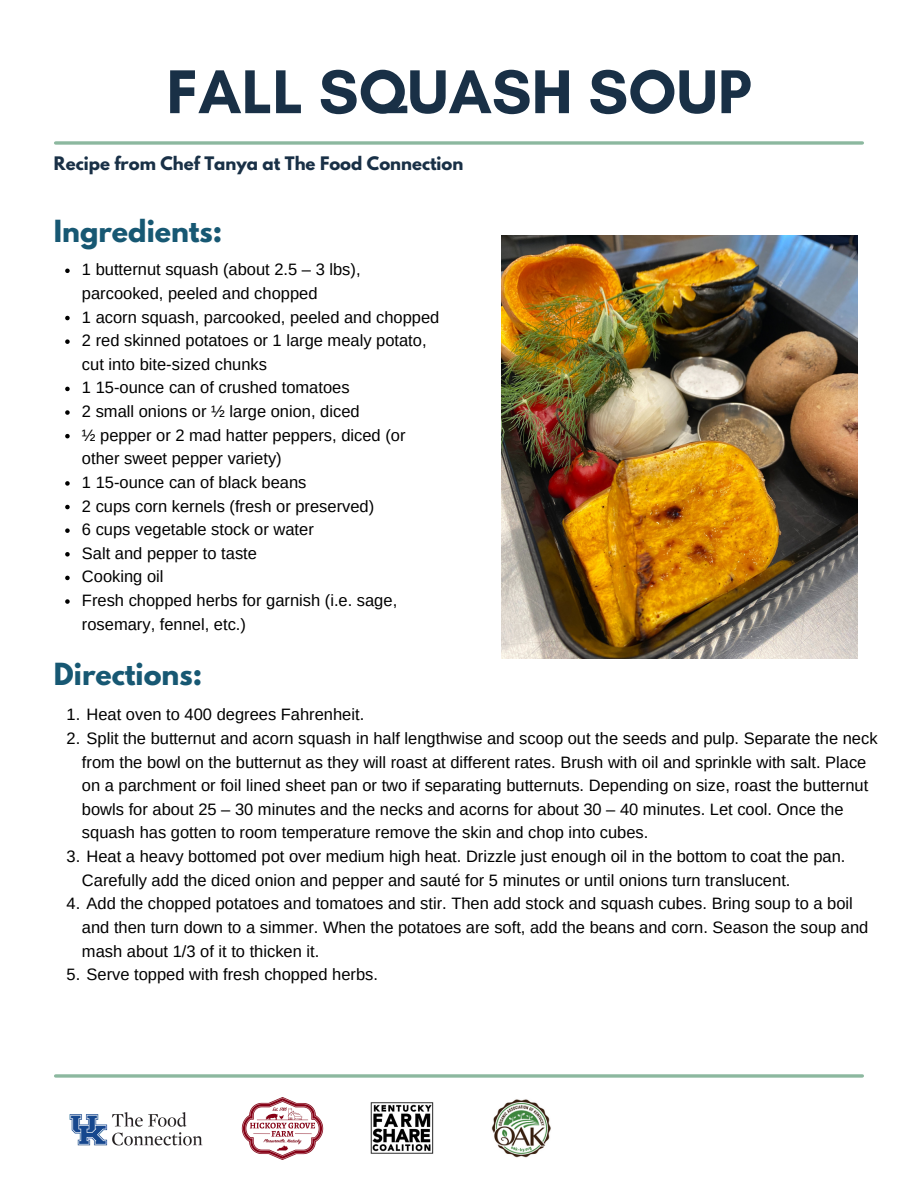
<style>
.page{position:relative;width:918px;height:1188px;background:#fff}
.page>*{position:absolute;margin:0;border:0;box-sizing:border-box;transform-origin:0 0}
.t1{font:700 63px "Glacial Indifference";color:#193046}
.t2{font:700 27px "League Spartan";color:#175873}
.t3{font:16.5px/23.7px "Arimo";color:#000}
.t4{font:700 16.5px "League Spartan";color:#193046}
</style>
<div class="page">
<svg style="left:56px;top:141px;width:806px;height:4px;background:#9dc2ad"></svg>
<svg style="left:56px;top:1074px;width:806px;height:4px;background:#9dc2ad"></svg>
<img style="left:370px;top:1102px;width:64px;height:52px">
<img style="left:491px;top:1099px;width:60px;height:59px">
<img style="left:241px;top:1097px;width:83px;height:63px">
<img style="left:69px;top:1112px;width:134px;height:34px">
<img style="left:502px;top:236px;width:355px;height:423px">
<svg style="left:65px;top:269px;width:5px;height:4px"></svg>
<svg style="left:65px;top:316px;width:5px;height:4px"></svg>
<svg style="left:65px;top:339px;width:5px;height:5px"></svg>
<svg style="left:65px;top:387px;width:5px;height:4px"></svg>
<svg style="left:65px;top:410px;width:5px;height:5px"></svg>
<svg style="left:65px;top:434px;width:5px;height:4px"></svg>
<svg style="left:65px;top:481px;width:5px;height:5px"></svg>
<svg style="left:65px;top:505px;width:5px;height:4px"></svg>
<svg style="left:65px;top:528px;width:5px;height:5px"></svg>
<svg style="left:65px;top:552px;width:5px;height:5px"></svg>
<svg style="left:65px;top:576px;width:5px;height:4px"></svg>
<svg style="left:65px;top:599px;width:5px;height:5px"></svg>
<p class="t1" style="left:166px;top:53px;width:587px">FALL SQUASH SOUP</p>
<p class="t4" style="left:54px;top:155px;width:411px">Recipe from Chef Tanya at The Food Connection</p>
<p class="t2" style="left:54px;top:218px;width:170px">Ingredients:</p>
<p class="t3" style="left:82px;top:258px;width:280px">1 butternut squash (about 2.5 – 3 lbs), parcooked, peeled and chopped</p>
<p class="t3" style="left:82px;top:305px;width:359px">1 acorn squash, parcooked, peeled and chopped</p>
<p class="t3" style="left:82px;top:329px;width:346px">2 red skinned potatoes or 1 large mealy potato, cut into bite-sized chunks</p>
<p class="t3" style="left:82px;top:376px;width:269px">1 15-ounce can of crushed tomatoes</p>
<p class="t3" style="left:82px;top:399px;width:279px">2 small onions or ½ large onion, diced</p>
<p class="t3" style="left:82px;top:423px;width:325px">½ pepper or 2 mad hatter peppers, diced (or other sweet pepper variety)</p>
<p class="t3" style="left:82px;top:470px;width:226px">1 15-ounce can of black beans</p>
<p class="t3" style="left:82px;top:494px;width:294px">2 cups corn kernels (fresh or preserved)</p>
<p class="t3" style="left:82px;top:518px;width:233px">6 cups vegetable stock or water</p>
<p class="t3" style="left:82px;top:541px;width:177px">Salt and pepper to taste</p>
<p class="t3" style="left:82px;top:565px;width:83px">Cooking oil</p>
<p class="t3" style="left:82px;top:588px;width:317px">Fresh chopped herbs for garnish (i.e. sage, rosemary, fennel, etc.)</p>
<p class="t2" style="left:54px;top:660px;width:150px">Directions:</p>
<p class="t3" style="left:67px;top:703px;width:299px">1. Heat oven to 400 degrees Fahrenheit.</p>
<p class="t3" style="left:82px;top:726px;width:797px;text-indent:-15px">2. Split the butternut and acorn squash in half lengthwise and scoop out the seeds and pulp. Separate the neck from the bowl on the butternut as they will roast at different rates. Brush with oil and sprinkle with salt. Place on a parchment or foil lined sheet pan or two if separating butternuts. Depending on size, roast the butternut bowls for about 25 – 30 minutes and the necks and acorns for about 30 – 40 minutes. Let cool. Once the squash has gotten to room temperature remove the skin and chop into cubes.</p>
<p class="t3" style="left:82px;top:844px;width:765px;text-indent:-15px">3. Heat a heavy bottomed pot over medium high heat. Drizzle just enough oil in the bottom to coat the pan.<br>Carefully add the diced onion and pepper and sauté for 5 minutes or until onions turn translucent.</p>
<p class="t3" style="left:82px;top:892px;width:788px;text-indent:-15px">4. Add the chopped potatoes and tomatoes and stir. Then add stock and squash cubes. Bring soup to a boil and then turn down to a simmer. When the potatoes are soft, add the beans and corn. Season the soup and mash about 1/3 of it to thicken it.</p>
<p class="t3" style="left:67px;top:963px;width:313px">5. Serve topped with fresh chopped herbs.</p>
</div>
